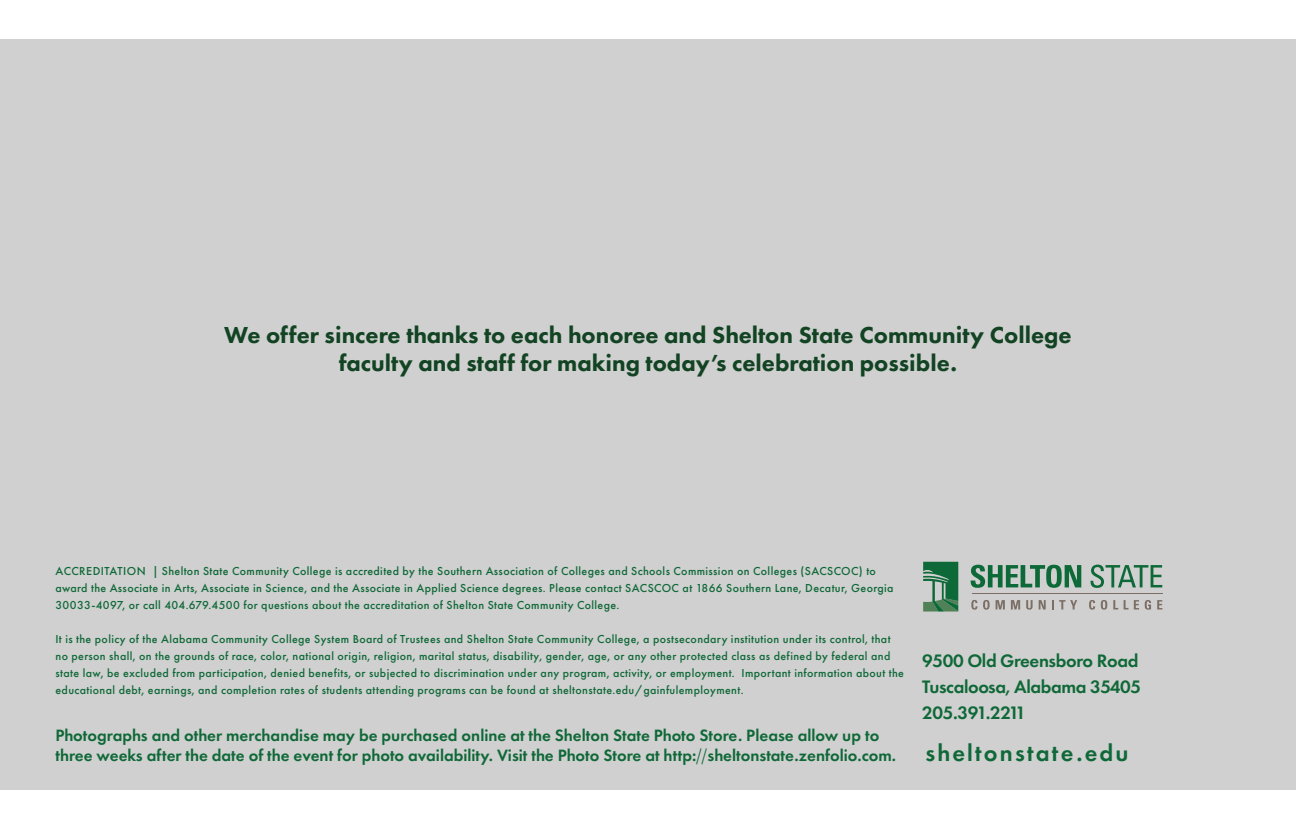
<style>
.page{position:relative;width:1296px;height:828px;background:#fff}
.page>*{position:absolute;margin:0;border:0;box-sizing:border-box;transform-origin:0 0}
.t1{font:600 24.4px "Futura PT";letter-spacing:.09em;color:#0f6838}
.t2{font:800 24px/28px "Futura PT";color:#124323;text-align:center}
.t3{font:600 18.8px "Futura PT";letter-spacing:-.02em;color:#0f6838}
.t4{font:600 17px/20.4px "Futura PT";color:#0f6838}
.t5{font:500 12px/17px "Futura PT";letter-spacing:.03em;color:#0f6838}
</style>
<div class="page">
<div style="left:0;top:39px;width:1296px;height:750px;background:#cfd0cf"></div>
<svg style="left:923px;top:562px;width:35px;height:50px"></svg>
<svg style="left:970px;top:565px;width:111px;height:23px"></svg>
<svg style="left:1090px;top:565px;width:72px;height:23px"></svg>
<hr style="left:972px;top:594px;width:190px;height:1px;background:#7c6d65">
<svg style="left:971px;top:600px;width:6px;height:10px"></svg>
<svg style="left:983px;top:600px;width:7px;height:10px"></svg>
<svg style="left:996px;top:600px;width:9px;height:9px"></svg>
<svg style="left:1011px;top:600px;width:9px;height:9px"></svg>
<svg style="left:1026px;top:600px;width:7px;height:10px"></svg>
<svg style="left:1039px;top:600px;width:7px;height:9px"></svg>
<svg style="left:1052px;top:600px;width:25px;height:9px"></svg>
<svg style="left:1089px;top:600px;width:6px;height:10px"></svg>
<svg style="left:1101px;top:600px;width:6px;height:10px"></svg>
<svg style="left:1113px;top:600px;width:5px;height:9px"></svg>
<svg style="left:1124px;top:600px;width:4px;height:9px"></svg>
<svg style="left:1134px;top:600px;width:5px;height:9px"></svg>
<svg style="left:1145px;top:600px;width:6px;height:10px"></svg>
<svg style="left:1157px;top:600px;width:5px;height:9px"></svg>
<p class="t2" style="left:224px;top:321px;width:849px">We offer sincere thanks to each honoree and Shelton State Community College faculty and staff for making today’s celebration possible.</p>
<p class="t5" style="left:55px;top:562px;width:840px">ACCREDITATION | Shelton State Community College is accredited by the Southern Association of Colleges and Schools Commission on Colleges (SACSCOC) to award the Associate in Arts, Associate in Science, and the Associate in Applied Science degrees. Please contact SACSCOC at 1866 Southern Lane, Decatur, Georgia<br>30033-4097, or call 404.679.4500 for questions about the accreditation of Shelton State Community College.</p>
<p class="t5" style="left:55px;top:630px;width:850px">It is the policy of the Alabama Community College System Board of Trustees and Shelton State Community College, a postsecondary institution under its control, that no person shall, on the grounds of race, color, national origin, religion, marital status, disability, gender, age, or any other protected class as defined by federal and state law, be excluded from participation, denied benefits, or subjected to discrimination under any program, activity, or employment. Important information about the educational debt, earnings, and completion rates of students attending programs can be found at sheltonstate.edu/gainfulemployment.</p>
<p class="t4" style="left:55px;top:725px;width:842px">Photographs and other merchandise may be purchased online at the Shelton State Photo Store. Please allow up to three weeks after the date of the event for photo availability. Visit the Photo Store at http://sheltonstate.zenfolio.com.</p>
<p class="t3" style="left:922px;top:649px;width:218px">9500 Old Greensboro Road</p>
<p class="t3" style="left:922px;top:675px;width:220px">Tuscaloosa, Alabama 35405</p>
<p class="t3" style="left:922px;top:701px;width:105px">205.391.2211</p>
<p class="t1" style="left:925px;top:738px;width:205px">sheltonstate.edu</p>
</div>
